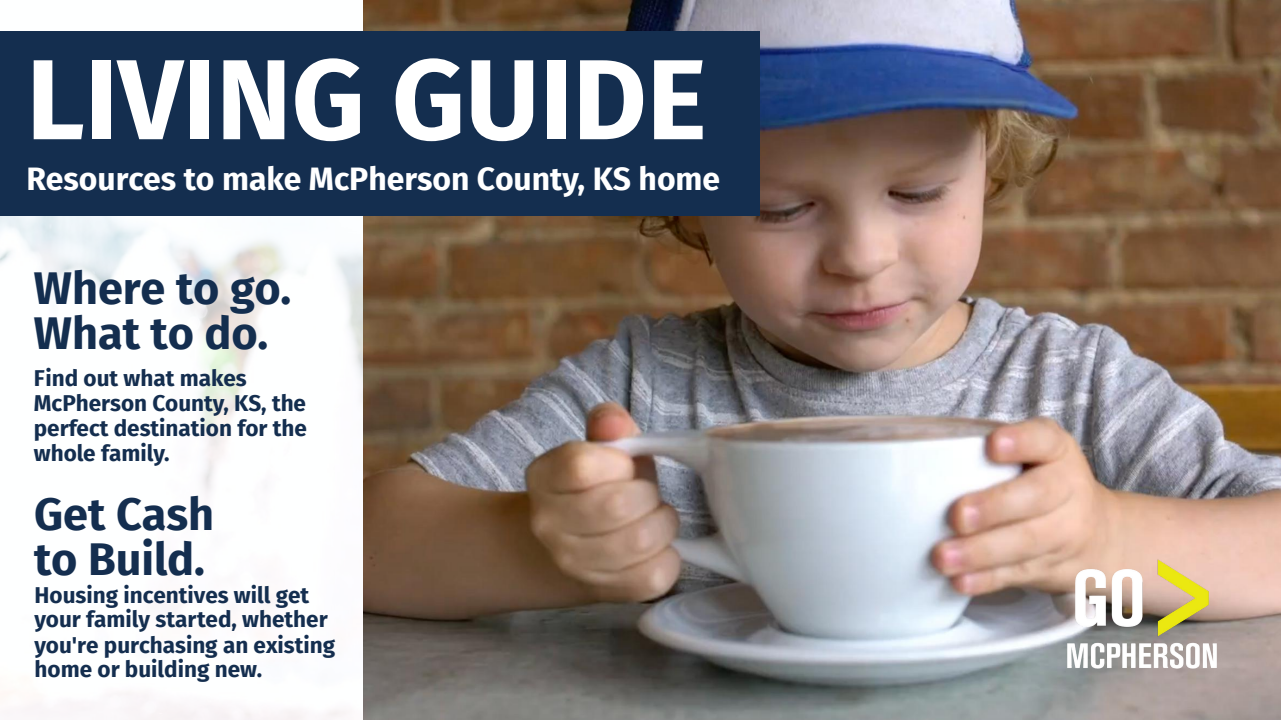
<style>
.page{position:relative;width:1281px;height:720px;background:#fff}
.page>*{position:absolute;margin:0;border:0;box-sizing:border-box;transform-origin:0 0}
.t1{font:700 113.88px "Fira Sans";color:#fff}
.t2{font:700 45px/45px "Fira Sans";color:#142e4f}
.t3{font:700 31.88px "Fira Sans";color:#fff}
.t4{font:700 22.5px/24.8px "Fira Sans";color:#142e4f}
</style>
<div class="page">
<img style="left:363px;top:0;width:917px;height:720px">
<div style="left:0;top:31px;width:759px;height:184px;background:#142e4f"></div>
<img style="left:1019px;top:491px;width:244px;height:229px">
<h1 class="t1" style="left:26px;top:4px;width:681px">LIVING GUIDE</h1>
<h3 class="t3" style="left:27px;top:152px;width:695px">Resources to make McPherson County, KS home</h3>
<h2 class="t2" style="left:34px;top:263px;width:259px">Where to go.<br>What to do.</h2>
<p class="t4" style="left:34px;top:365px;width:274px">Find out what makes<br>McPherson County, KS, the perfect destination for the whole family.</p>
<h2 class="t2" style="left:34px;top:489px;width:181px">Get Cash to Build.</h2>
<p class="t4" style="left:35px;top:582px;width:302px">Housing incentives will get your family started, whether you're purchasing an existing home or building new.</p>
</div>
